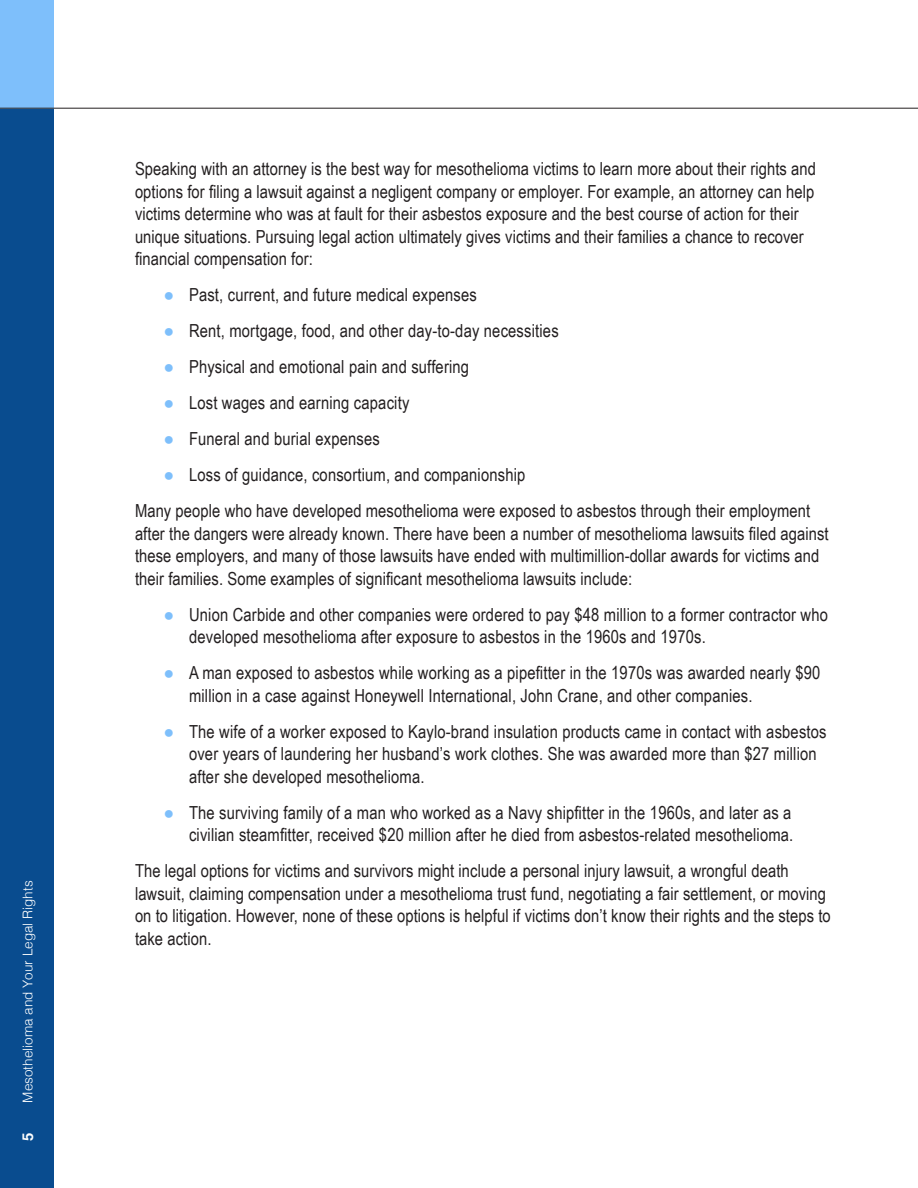
<style>
.page{position:relative;width:918px;height:1188px;background:#fff}
.page>*{position:absolute;margin:0;border:0;box-sizing:border-box;transform-origin:0 0}
.Main_Text{font:18px/22.5px "Arial Narrow";letter-spacing:.005em;color:#231f20}
.t1{font:700 15px "Helvetica";color:#fff}
.t2{font:300 13.5px "Helvetica";color:#fff}
.s1{color:#7ebffb}
</style>
<div class="page">
<div style="left:0;top:108px;width:54px;height:1080px;background:#094c8f"></div>
<div style="left:0;top:0;width:54px;height:108px;background:#7ebffb"></div>
<hr style="left:0;top:108px;width:918px;height:1px;background:#231f20">
<p class="t2" style="left:16px;top:1103px;width:224px;rotate:-90deg">Mesothelioma and Your Legal Rights</p>
<p class="t1" style="left:16px;top:1141px;width:10px;rotate:-90deg">5</p>
<p class="Main_Text" style="left:135px;top:157px;width:683px">Speaking with an attorney is the best way for mesothelioma victims to learn more about their rights and options for filing a lawsuit against a negligent company or employer. For example, an attorney can help victims determine who was at fault for their asbestos exposure and the best course of action for their unique situations. Pursuing legal action ultimately gives victims and their families a chance to recover financial compensation for:</p>
<p class="Main_Text" style="left:164px;top:283px;width:315px"><span class="s1">●</span> Past, current, and future medical expenses</p>
<p class="Main_Text" style="left:164px;top:319px;width:397px"><span class="s1">●</span> Rent, mortgage, food, and other day-to-day necessities</p>
<p class="Main_Text" style="left:164px;top:355px;width:307px"><span class="s1">●</span> Physical and emotional pain and suffering</p>
<p class="Main_Text" style="left:164px;top:391px;width:247px"><span class="s1">●</span> Lost wages and earning capacity</p>
<p class="Main_Text" style="left:164px;top:427px;width:218px"><span class="s1">●</span> Funeral and burial expenses</p>
<p class="Main_Text" style="left:164px;top:463px;width:363px"><span class="s1">●</span> Loss of guidance, consortium, and companionship</p>
<p class="Main_Text" style="left:135px;top:499px;width:695px">Many people who have developed mesothelioma were exposed to asbestos through their employment after the dangers were already known. There have been a number of mesothelioma lawsuits filed against these employers, and many of those lawsuits have ended with multimillion-dollar awards for victims and their families. Some examples of significant mesothelioma lawsuits include:</p>
<p class="Main_Text" style="left:189px;top:602px;width:641px;text-indent:-26px"><span class="s1">●</span> Union Carbide and other companies were ordered to pay $48 million to a former contractor who developed mesothelioma after exposure to asbestos in the 1960s and 1970s.</p>
<p class="Main_Text" style="left:189px;top:661px;width:633px;text-indent:-26px"><span class="s1">●</span> A man exposed to asbestos while working as a pipefitter in the 1970s was awarded nearly $90 million in a case against Honeywell International, John Crane, and other companies.</p>
<p class="Main_Text" style="left:189px;top:719px;width:639px;text-indent:-26px"><span class="s1">●</span> The wife of a worker exposed to Kaylo-brand insulation products came in contact with asbestos over years of laundering her husband’s work clothes. She was awarded more than $27 million after she developed mesothelioma.</p>
<p class="Main_Text" style="left:164px;top:800px;width:631px;text-align:right"><span class="s1">●</span> The surviving family of a man who worked as a Navy shipfitter in the 1960s, and later as a civilian steamfitter, received $20 million after he died from asbestos-related mesothelioma.</p>
<p class="Main_Text" style="left:135px;top:859px;width:697px">The legal options for victims and survivors might include a personal injury lawsuit, a wrongful death lawsuit, claiming compensation under a mesothelioma trust fund, negotiating a fair settlement, or moving on to litigation. However, none of these options is helpful if victims don’t know their rights and the steps to take action.</p>
</div>
